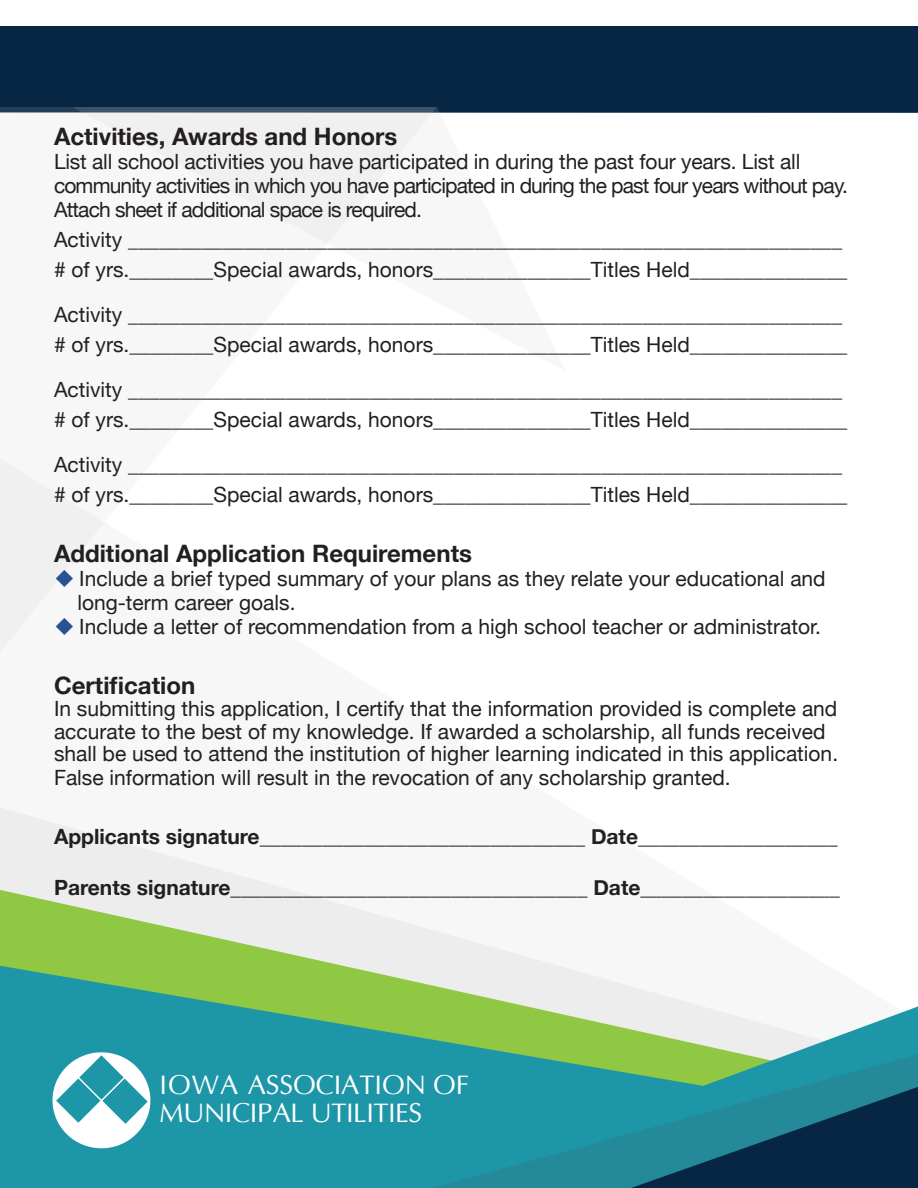
<style>
.page{position:relative;width:918px;height:1188px;background:#fff}
.page>*{position:absolute;margin:0;border:0;box-sizing:border-box;transform-origin:0 0}
.t1{font:27.3px/27.3px "Ottawa Plain";letter-spacing:-.005em;color:#fff}
.t2{font:700 24px "Helvetica Neue";color:#231f20}
.t3{font:21px/23px "Helvetica Neue";color:#231f20}
.t4{font:21px/24px "Helvetica Neue";letter-spacing:-.04em;color:#231f20}
.t5{font:700 21px "Helvetica Neue";color:#231f20}
.s1{color:#295295}
</style>
<div class="page">
<div style="left:0;top:26px;width:918px;height:1162px;background:#062644"></div>
<div style="left:0;top:112px;width:918px;height:1076px;background:#fff"></div>
<div style="left:0;top:807px;width:291px;height:83px;background:#f0f0f0"></div>
<svg style="left:0;top:890px;width:443px;height:76px;background:#c9dfaa"></svg>
<svg style="left:0;top:966px;width:412px;height:222px;background:#319e97"></svg>
<svg style="left:412px;top:933px;width:506px;height:255px"></svg>
<svg style="left:631px;top:1087px;width:287px;height:101px;background:#145a71"></svg>
<svg style="left:0;top:107px;width:104px;height:545px"></svg>
<svg style="left:72px;top:107px;width:494px;height:265px"></svg>
<svg style="left:53px;top:1052px;width:97px;height:96px"></svg>
<p class="t2" style="left:54px;top:117px;width:345px">Activities, Awards and Honors</p>
<p class="t4" style="left:54px;top:151px;width:795px">List all school activities you have participated in during the past four years. List all community activities in which you have participated in during the past four years without pay.<br>Attach sheet if additional space is required.</p>
<p class="t3" style="left:54px;top:229px;width:790px">Activity ____________________________________________________________________</p>
<p class="t3" style="left:54px;top:259px;width:795px"># of yrs.________Special awards, honors_______________Titles Held_______________</p>
<p class="t3" style="left:54px;top:304px;width:790px">Activity ____________________________________________________________________</p>
<p class="t3" style="left:54px;top:334px;width:795px"># of yrs.________Special awards, honors_______________Titles Held_______________</p>
<p class="t3" style="left:54px;top:379px;width:790px">Activity ____________________________________________________________________</p>
<p class="t3" style="left:54px;top:409px;width:795px"># of yrs.________Special awards, honors_______________Titles Held_______________</p>
<p class="t3" style="left:54px;top:454px;width:790px">Activity ____________________________________________________________________</p>
<p class="t3" style="left:54px;top:484px;width:795px"># of yrs.________Special awards, honors_______________Titles Held_______________</p>
<p class="t2" style="left:54px;top:534px;width:420px">Additional Application Requirements</p>
<p class="t3" style="left:77px;top:568px;width:750px;line-height:24px;text-indent:-23px"><span class="s1">◆</span> Include a brief typed summary of your plans as they relate your educational and long-term career goals.</p>
<p class="t3" style="left:54px;top:616px;width:769px"><span class="s1">◆</span> Include a letter of recommendation from a high school teacher or administrator.</p>
<p class="t2" style="left:54px;top:666px;width:143px">Certification</p>
<p class="t3" style="left:54px;top:699px;width:786px">In submitting this application, I certify that the information provided is complete and accurate to the best of my knowledge. If awarded a scholarship, all funds received shall be used to attend the institution of higher learning indicated in this application.<br>False information will result in the revocation of any scholarship granted.</p>
<p class="t5" style="left:54px;top:820px;width:785px">Applicants signature_______________________________ Date___________________</p>
<p class="t5" style="left:54px;top:871px;width:787px">Parents signature__________________________________ Date___________________</p>
<p class="t1" style="left:160px;top:1072px;width:312px">IOWA ASSOCIATION OF<br>MUNICIPAL UTILITIES</p>
</div>
